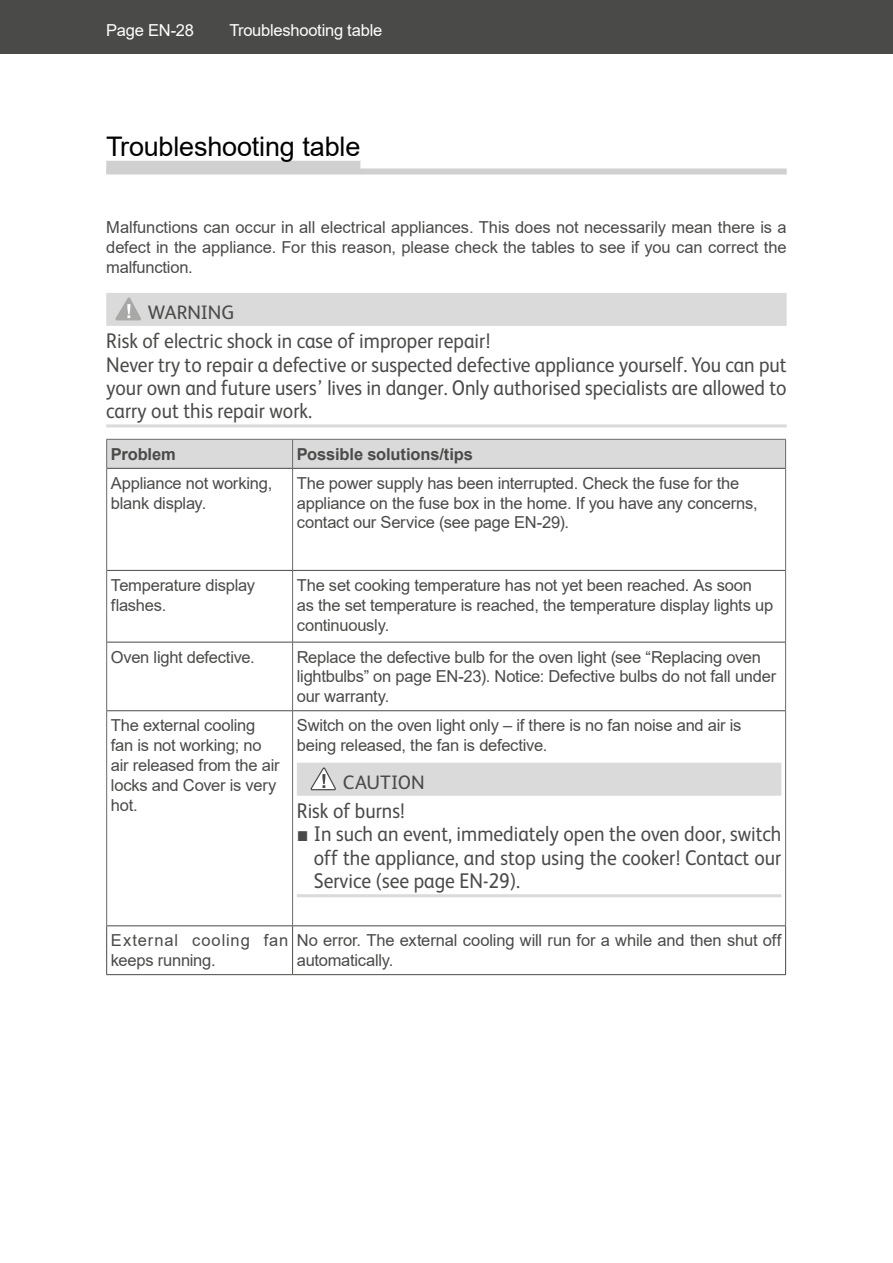
<style>
.page{position:relative;width:893px;height:1263px;background:#fff}
.page>*{position:absolute;margin:0;border:0;box-sizing:border-box;transform-origin:0 0}
.t1{font:27px "Arial";letter-spacing:-.005em;color:#000}
.t2{font:21.3px/23.4px "FS Albert";color:#4a4a49;scale:.92 1}
.t3{font:19.5px "FS Albert";color:#4a4a49}
.t4{font:16.5px/19.8px "Arial";letter-spacing:-.015em;color:#4a4a49}
.t5{font:16.5px/19.8px "Arial";letter-spacing:.05em;color:#4a4a49}
.t6{font:16.5px "Arial";letter-spacing:-.015em;color:#fff}
.t7{font:700 16.5px "Arial";letter-spacing:-.01em;color:#4a4a49}
.s1{font-family:"Arial"}
</style>
<div class="page">
<div style="left:0;top:0;width:893px;height:54px;background:#4a4a49"></div>
<div style="left:106px;top:161px;width:254px;height:12px;background:#d0d0d0"></div>
<div style="left:106px;top:168px;width:681px;height:6px;background:#d0d0d0"></div>
<div style="left:106px;top:293px;width:681px;height:33px;background:#dadada"></div>
<hr style="left:106px;top:424px;width:681px;height:3px;background:#dadada">
<svg style="left:116px;top:297px;width:25px;height:24px"></svg>
<svg style="left:106px;top:439px;width:680px;height:29px"></svg>
<hr style="left:106px;top:468px;width:1px;height:102px;background:#6a6a69">
<hr style="left:292px;top:469px;width:1px;height:101px;background:#6a6a69">
<hr style="left:785px;top:468px;width:1px;height:102px;background:#6a6a69">
<hr style="left:106px;top:570px;width:1px;height:72px;background:#6a6a69">
<hr style="left:292px;top:571px;width:1px;height:71px;background:#6a6a69">
<hr style="left:785px;top:570px;width:1px;height:72px;background:#6a6a69">
<hr style="left:106px;top:642px;width:1px;height:69px;background:#6a6a69">
<hr style="left:292px;top:642px;width:1px;height:68px;background:#6a6a69">
<hr style="left:785px;top:642px;width:1px;height:69px;background:#6a6a69">
<hr style="left:106px;top:711px;width:1px;height:214px;background:#6a6a69">
<hr style="left:292px;top:711px;width:1px;height:214px;background:#6a6a69">
<hr style="left:785px;top:711px;width:1px;height:214px;background:#6a6a69">
<hr style="left:107px;top:570px;width:186px;height:1px;background:#4a4a49">
<hr style="left:293px;top:570px;width:492px;height:1px;background:#4a4a49">
<hr style="left:107px;top:642px;width:186px;height:1px;background:#4a4a49">
<hr style="left:293px;top:642px;width:492px;height:1px;background:#4a4a49">
<hr style="left:107px;top:710px;width:186px;height:1px;background:#4a4a49">
<hr style="left:293px;top:710px;width:492px;height:1px;background:#4a4a49">
<hr style="left:106px;top:925px;width:187px;height:1px;background:#4a4a49">
<hr style="left:106px;top:926px;width:1px;height:48px;background:#4a4a49">
<hr style="left:293px;top:925px;width:493px;height:1px;background:#4a4a49">
<hr style="left:292px;top:926px;width:1px;height:48px;background:#4a4a49">
<hr style="left:785px;top:926px;width:1px;height:48px;background:#4a4a49">
<hr style="left:106px;top:974px;width:187px;height:1px;background:#4a4a49">
<hr style="left:293px;top:974px;width:493px;height:1px;background:#4a4a49">
<hr style="left:107px;top:468px;width:186px;height:1px;background:#4a4a49">
<hr style="left:293px;top:468px;width:492px;height:1px;background:#4a4a49">
<div style="left:297px;top:763px;width:484px;height:33px;background:#dadada"></div>
<hr style="left:297px;top:894px;width:484px;height:3px;background:#dadada">
<svg style="left:311px;top:767px;width:25px;height:24px"></svg>
<p class="t6" style="left:106px;top:19px;width:89px">Page EN-28</p>
<p class="t6" style="left:230px;top:19px;width:154px">Troubleshooting table</p>
<h1 class="t1" style="left:106px;top:128px;width:256px">Troubleshooting table</h1>
<p class="t4" style="left:106px;top:217px;width:682px;text-align:justify">Malfunctions can occur in all electrical appliances. This does not necessarily mean there is a defect in the appliance. For this reason, please check the tables to see if you can correct the malfunction.</p>
<p class="t3" style="left:148px;top:300px;width:88px">WARNING</p>
<p class="t2" style="left:106px;top:328px;width:741px">Risk of electric shock in case of improper repair!<br>Never try to repair a defective or suspected defective appliance yourself. You can put your own and future users’ lives in danger. Only authorised specialists are allowed to carry out this repair work.</p>
<p class="t7" style="left:111px;top:442px;width:66px">Problem</p>
<p class="t7" style="left:297px;top:442px;width:178px">Possible solutions/tips</p>
<p class="t4" style="left:111px;top:473px;width:163px">Appliance not working, blank display.</p>
<p class="t4" style="left:297px;top:473px;width:462px">The power supply has been interrupted. Check the fuse for the appliance on the fuse box in the home. If you have any concerns, contact our Service (see page EN-29).</p>
<p class="t4" style="left:111px;top:575px;width:146px">Temperature display flashes.</p>
<p class="t4" style="left:297px;top:575px;width:478px">The set cooking temperature has not yet been reached. As soon as the set temperature is reached, the temperature display lights up continuously.</p>
<p class="t4" style="left:111px;top:647px;width:145px">Oven light defective.</p>
<p class="t4" style="left:297px;top:647px;width:481px">Replace the defective bulb for the oven light (see “Replacing oven lightbulbs” on page EN-23). Notice: Defective bulbs do not fall under our warranty.</p>
<p class="t4" style="left:111px;top:715px;width:170px">The external cooling fan is not working; no air released from the air locks and Cover is very hot.</p>
<p class="t4" style="left:297px;top:715px;width:446px">Switch on the oven light only – if there is no fan noise and air is being released, the fan is defective.</p>
<p class="t3" style="left:343px;top:769px;width:83px">CAUTION</p>
<p class="t2" style="left:297px;top:798px;width:119px">Risk of burns!</p>
<p class="t2" style="left:314px;top:821px;width:510px;text-align:justify;text-indent:-17px"><span class="s1">■</span> In such an event, immediately open the oven door, switch off the appliance, and stop using the cooker! Contact our Service (see page EN-29).</p>
<p class="t5" style="left:111px;top:930px;width:179px">External cooling fan keeps running.</p>
<p class="t4" style="left:297px;top:930px;width:486px">No error. The external cooling will run for a while and then shut off automatically.</p>
</div>
